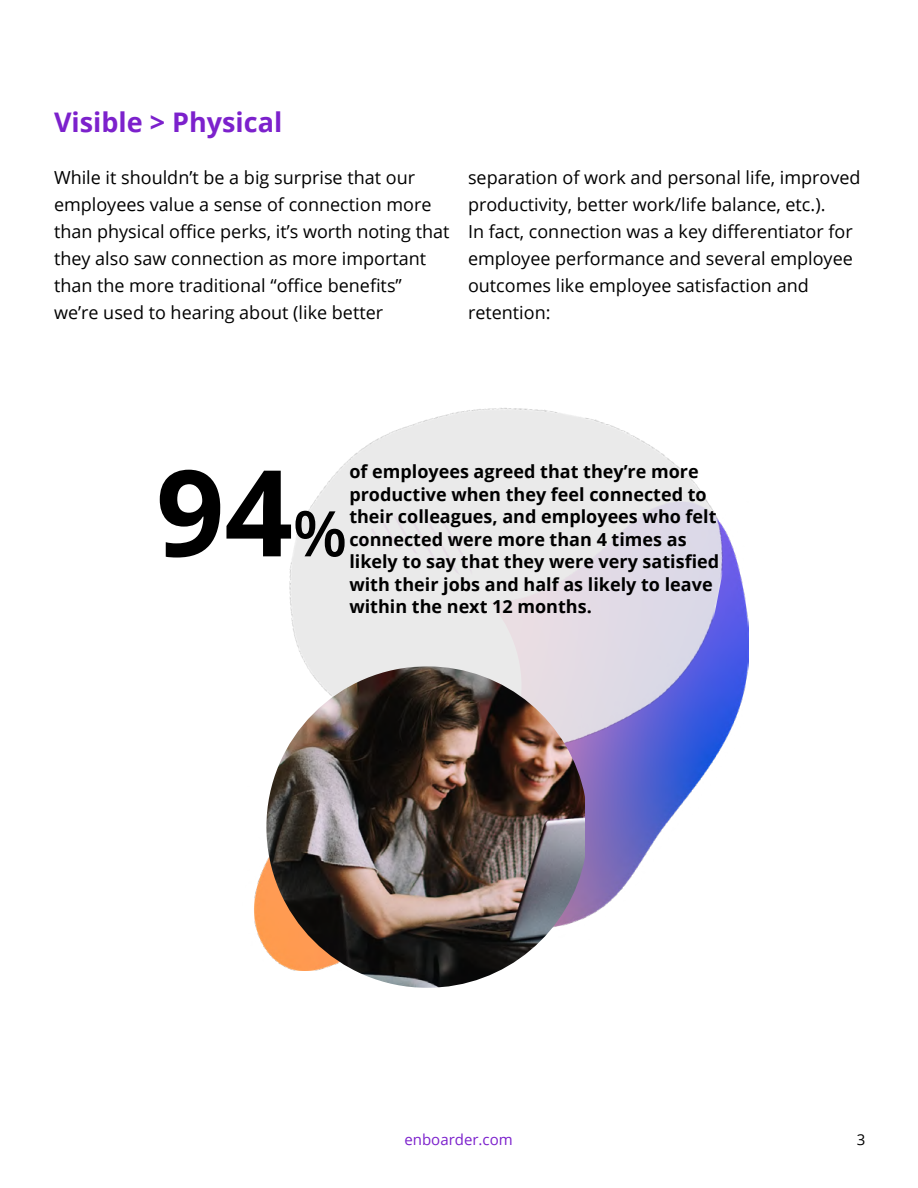
<style>
.page{position:relative;width:918px;height:1188px;background:#fff}
.page>*{position:absolute;margin:0;border:0;box-sizing:border-box;transform-origin:0 0}
.t1{font:700 120px "Open Sans";color:#000}
.t2{font:700 27px "Open Sans";color:#7c21cc}
.t3{font:18px/27px "Open Sans";color:#000}
.t4{font:700 18px/22.5px "Open Sans";color:#000}
.t5{font:15px "Open Sans";color:#7c21cc}
.t6{font:15px "Open Sans";color:#000}
.s1{font-weight:600;font-size:63px}
</style>
<div class="page">
<img style="left:254px;top:612px;width:495px;height:338px">
<div style="left:201px;top:545px;width:320px;height:282px;background:#fff;border-radius:50%"></div>
<img style="left:289px;top:408px;width:458px;height:387px">
<img style="left:266px;top:666px;width:319px;height:322px">
<h2 class="t2" style="left:54px;top:103px;width:230px">Visible &gt; Physical</h2>
<p class="t3" style="left:54px;top:163px;width:397px">While it shouldn’t be a big surprise that our employees value a sense of connection more than physical office perks, it’s worth noting that they also saw connection as more important than the more traditional “office benefits” we’re used to hearing about (like better</p>
<p class="t3" style="left:468px;top:163px;width:394px">separation of work and personal life, improved productivity, better work/life balance, etc.).<br>In fact, connection was a key differentiator for employee performance and several employee outcomes like employee satisfaction and retention:</p>
<p class="t4" style="left:349px;top:460px;width:371px">of employees agreed that they’re more productive when they feel connected to their colleagues, and employees who felt connected were more than 4 times as likely to say that they were very satisfied with their jobs and half as likely to leave within the next 12 months.</p>
<h1 class="t1" style="left:156px;top:428px;width:193px">94<span class="s1">%</span></h1>
<p class="t5" style="left:404px;top:1130px;width:110px">enboarder.com</p>
<p class="t6" style="left:857px;top:1130px;width:10px">3</p>
</div>
